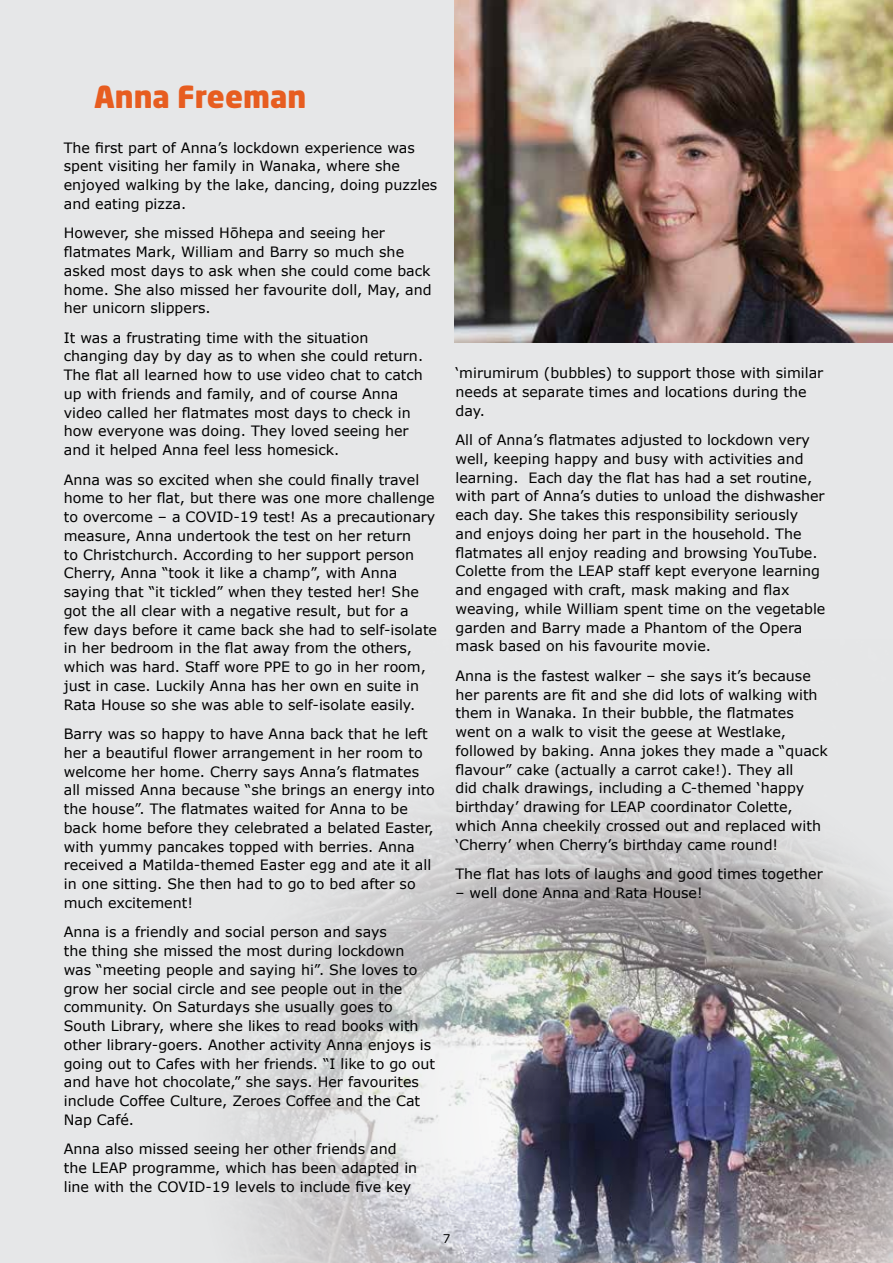
<style>
.page{position:relative;width:893px;height:1263px;background:#e6e7e8}
.page>*{position:absolute;margin:0;border:0;box-sizing:border-box;transform-origin:0 0}
.t1{font:900 30px "Neo Sans W1 G";color:#e75d20}
.t2{font:14.25px/18.8px "Verdana";color:#000}
.t3{font:12px "Verdana";color:#000}
</style>
<div class="page">
<img style="left:234px;top:775px;width:659px;height:488px">
<img style="left:454px;top:0;width:439px;height:343px">
<h1 class="t1" style="left:94px;top:77px;width:214px">Anna Freeman</h1>
<p class="t2" style="left:64px;top:138px;width:375px">The first part of Anna’s lockdown experience was spent visiting her family in Wanaka, where she enjoyed walking by the lake, dancing, doing puzzles and eating pizza.</p>
<p class="t2" style="left:64px;top:224px;width:369px">However, she missed Hōhepa and seeing her flatmates Mark, William and Barry so much she asked most days to ask when she could come back home. She also missed her favourite doll, May, and her unicorn slippers.</p>
<p class="t2" style="left:64px;top:328px;width:361px">It was a frustrating time with the situation changing day by day as to when she could return.<br>The flat all learned how to use video chat to catch up with friends and family, and of course Anna video called her flatmates most days to check in how everyone was doing. They loved seeing her and it helped Anna feel less homesick.</p>
<p class="t2" style="left:64px;top:470px;width:375px">Anna was so excited when she could finally travel home to her flat, but there was one more challenge to overcome – a COVID-19 test! As a precautionary measure, Anna undertook the test on her return<br>to Christchurch. According to her support person Cherry, Anna “took it like a champ”, with Anna saying that “it tickled” when they tested her! She got the all clear with a negative result, but for a few days before it came back she had to self-isolate in her bedroom in the flat away from the others, which was hard. Staff wore PPE to go in her room, just in case. Luckily Anna has her own en suite in Rata House so she was able to self-isolate easily.</p>
<p class="t2" style="left:64px;top:725px;width:372px">Barry was so happy to have Anna back that he left her a beautiful flower arrangement in her room to welcome her home. Cherry says Anna’s flatmates all missed Anna because “she brings an energy into the house”. The flatmates waited for Anna to be back home before they celebrated a belated Easter, with yummy pancakes topped with berries. Anna received a Matilda-themed Easter egg and ate it all in one sitting. She then had to go to bed after so much excitement!</p>
<p class="t2" style="left:64px;top:923px;width:373px">Anna is a friendly and social person and says<br>the thing she missed the most during lockdown was “meeting people and saying hi”. She loves to grow her social circle and see people out in the community. On Saturdays she usually goes to South Library, where she likes to read books with other library-goers. Another activity Anna enjoys is going out to Cafes with her friends. “I like to go out and have hot chocolate,” she says. Her favourites include Coffee Culture, Zeroes Coffee and the Cat Nap Café.</p>
<p class="t2" style="left:64px;top:1140px;width:355px">Anna also missed seeing her other friends and the LEAP programme, which has been adapted in line with the COVID-19 levels to include five key</p>
<p class="t2" style="left:455px;top:364px;width:369px">‘mirumirum (bubbles) to support those with similar needs at separate times and locations during the day.</p>
<p class="t2" style="left:455px;top:431px;width:371px">All of Anna’s flatmates adjusted to lockdown very well, keeping happy and busy with activities and learning. Each day the flat has had a set routine, with part of Anna’s duties to unload the dishwasher each day. She takes this responsibility seriously and enjoys doing her part in the household. The flatmates all enjoy reading and browsing YouTube.<br>Colette from the LEAP staff kept everyone learning and engaged with craft, mask making and flax weaving, while William spent time on the vegetable garden and Barry made a Phantom of the Opera mask based on his favourite movie.</p>
<p class="t2" style="left:455px;top:666px;width:374px">Anna is the fastest walker – she says it’s because her parents are fit and she did lots of walking with them in Wanaka. In their bubble, the flatmates went on a walk to visit the geese at Westlake, followed by baking. Anna jokes they made a “quack flavour” cake (actually a carrot cake!). They all<br>did chalk drawings, including a C-themed ‘happy birthday’ drawing for LEAP coordinator Colette, which Anna cheekily crossed out and replaced with ‘Cherry’ when Cherry’s birthday came round!</p>
<p class="t2" style="left:455px;top:865px;width:369px">The flat has lots of laughs and good times together</p>
<p class="t2" style="left:455px;top:883px;width:249px">– well done Anna and Rata House!</p>
<p class="t3" style="left:443px;top:1230px;width:9px">7</p>
</div>
